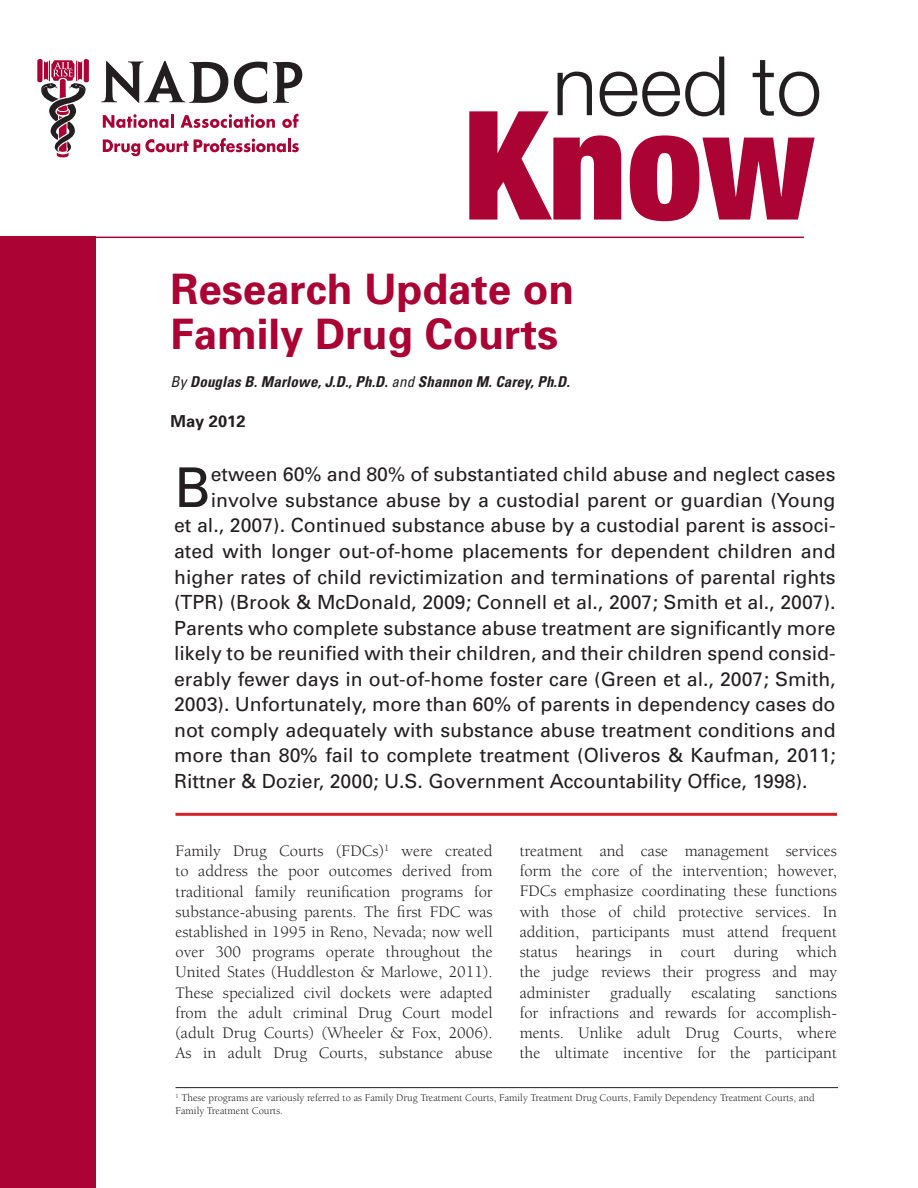
<style>
.page{position:relative;width:918px;height:1188px;background:#fff}
.page>*{position:absolute;margin:0;border:0;box-sizing:border-box;transform-origin:0 0}
.t1{font:54.75px "Univers";color:#231f20}
.t2{font:700 42px/45px "Univers";color:#ab0333}
.t3{font:19.5px "Univers";color:#231f20}
.t4{font:16.5px/20.2px "Berkeley";color:#231f20;text-align:justify}
.t5{font:700 16.5px "Univers";color:#231f20}
.t6{font:italic 700 condensed 15px "Univers";letter-spacing:.01em;color:#231f20}
.t7{font:10.5px/12.6px "Berkeley";color:#231f20}
.s1{font-weight:400}
</style>
<div class="page">
<svg style="left:101px;top:61px;width:127px;height:42px"></svg>
<svg style="left:234px;top:62px;width:33px;height:41px"></svg>
<svg style="left:273px;top:62px;width:29px;height:41px"></svg>
<svg style="left:103px;top:114px;width:66px;height:14px"></svg>
<hr style="left:171px;top:114px;width:3px;height:14px;background:#ab0333">
<svg style="left:181px;top:114px;width:94px;height:14px"></svg>
<svg style="left:282px;top:114px;width:17px;height:14px"></svg>
<svg style="left:103px;top:138px;width:183px;height:18px"></svg>
<hr style="left:288px;top:138px;width:3px;height:14px;background:#ab0333">
<svg style="left:292px;top:143px;width:7px;height:9px"></svg>
<svg style="left:37px;top:59px;width:52px;height:98px"></svg>
<div style="left:0;top:237px;width:96px;height:951px;background:#ab0333"></div>
<svg style="left:469px;top:57px;width:350px;height:164px"></svg>
<hr style="left:0;top:237px;width:804px;height:1px;background:#ab0333">
<hr style="left:176px;top:813px;width:661px;height:3px;background:#d1232a">
<hr style="left:176px;top:1087px;width:662px;height:1px;background:#231f20">
<h2 class="t2" style="left:170px;top:266px;width:405px">Research Update on<br>Family Drug Courts</h2>
<p class="t6" style="left:170px;top:372px;width:401px"><span class="s1">By</span> Douglas B. Marlowe, J.D., Ph.D. <span class="s1">and</span> Shannon M. Carey, Ph.D.</p>
<p class="t5" style="left:170px;top:410px;width:77px">May 2012</p>
<h1 class="t1" style="left:174px;top:453px;width:38px">B</h1>
<p class="t3" style="left:211px;top:462px;width:626px">etween 60% and 80% of substantiated child abuse and neglect cases</p>
<p class="t3" style="left:211px;top:488px;width:626px">involve substance abuse by a custodial parent or guardian (Young</p>
<p class="t3" style="left:174px;top:513px;width:663px">et al., 2007). Continued substance abuse by a custodial parent is associ-</p>
<p class="t3" style="left:174px;top:539px;width:663px">ated with longer out-of-home placements for dependent children and</p>
<p class="t3" style="left:174px;top:564px;width:663px">higher rates of child revictimization and terminations of parental rights</p>
<p class="t3" style="left:174px;top:590px;width:663px">(TPR) (Brook &amp; McDonald, 2009; Connell et al., 2007; Smith et al., 2007).</p>
<p class="t3" style="left:174px;top:615px;width:663px">Parents who complete substance abuse treatment are significantly more</p>
<p class="t3" style="left:174px;top:641px;width:663px">likely to be reunified with their children, and their children spend consid-</p>
<p class="t3" style="left:174px;top:666px;width:663px">erably fewer days in out-of-home foster care (Green et al., 2007; Smith,</p>
<p class="t3" style="left:174px;top:692px;width:663px">2003). Unfortunately, more than 60% of parents in dependency cases do</p>
<p class="t3" style="left:174px;top:717px;width:663px">not comply adequately with substance abuse treatment conditions and</p>
<p class="t3" style="left:174px;top:743px;width:663px">more than 80% fail to complete treatment (Oliveros &amp; Kaufman, 2011;</p>
<p class="t3" style="left:174px;top:769px;width:635px">Rittner &amp; Dozier, 2000; U.S. Government Accountability Office, 1998).</p>
<p class="t4" style="left:176px;top:841px;width:319px">Family Drug Courts (FDCs)<sup>1</sup> were created to address the poor outcomes derived from traditional family reunification programs for substance-abusing parents. The first FDC was established in 1995 in Reno, Nevada; now well over 300 programs operate throughout the United States (Huddleston &amp; Marlowe, 2011).<br>These specialized civil dockets were adapted from the adult criminal Drug Court model (adult Drug Courts) (Wheeler &amp; Fox, 2006).<br>As in adult Drug Courts, substance abuse</p>
<p class="t4" style="left:520px;top:841px;width:319px">treatment and case management services form the core of the intervention; however, FDCs emphasize coordinating these functions with those of child protective services. In addition, participants must attend frequent status hearings in court during which the judge reviews their progress and may administer gradually escalating sanctions for infractions and rewards for accomplish&shy;ments. Unlike adult Drug Courts, where the ultimate incentive for the participant</p>
<p class="t7" style="left:175px;top:1092px;width:641px"><sup>1</sup> These programs are variously referred to as Family Drug Treatment Courts, Family Treatment Drug Courts, Family Dependency Treatment Courts, and<br>Family Treatment Courts.</p>
</div>
